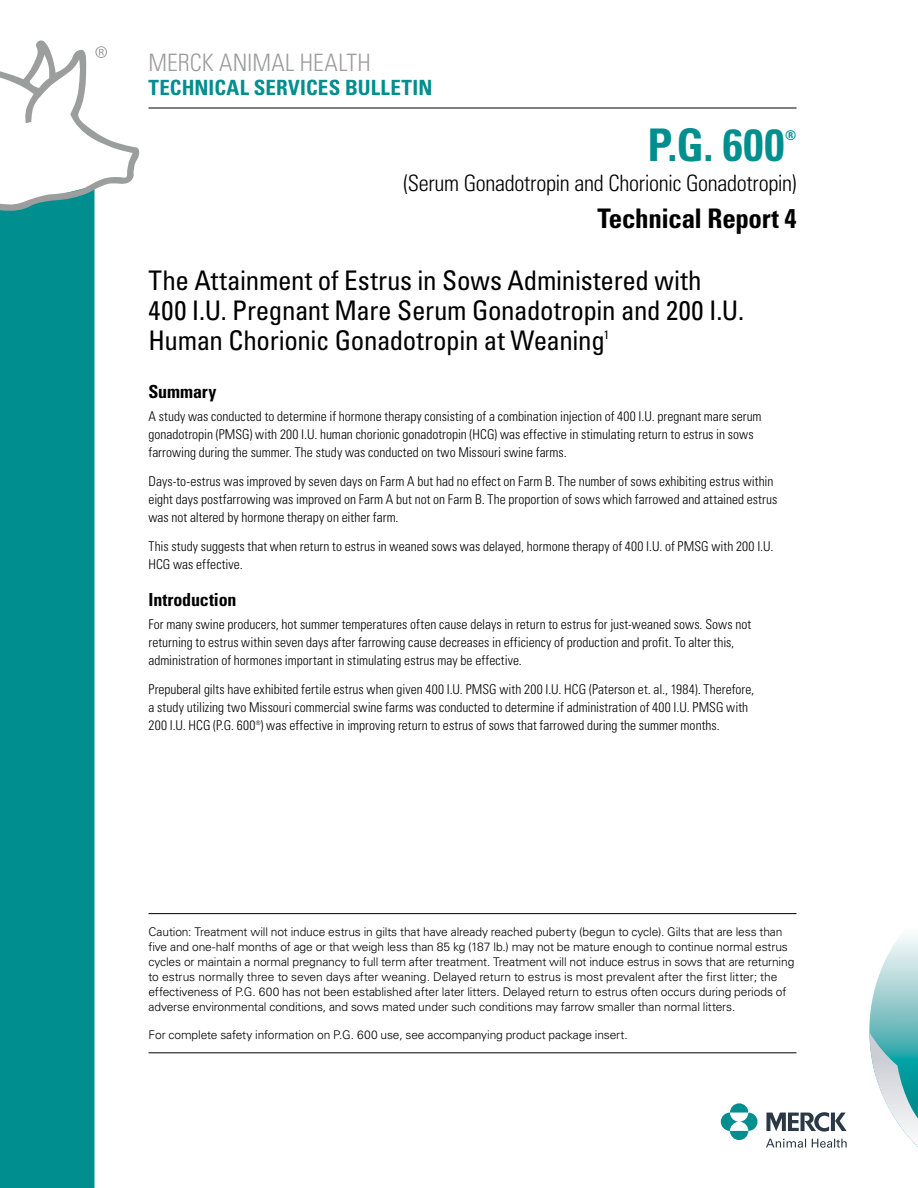
<style>
.page{position:relative;width:918px;height:1188px;background:#fff}
.page>*{position:absolute;margin:0;border:0;box-sizing:border-box;transform-origin:0 0}
.t1{font:700 condensed 45px "Univers LT Std";color:#008e8e}
.t2{font:condensed 27px/30px "Univers LT Std";letter-spacing:-.015em;color:#000}
.t3{font:700 condensed 27px "Univers LT Std";letter-spacing:-.015em;color:#000}
.t4{font:300 condensed 24px "Univers LT Std";color:#9c9d9d}
.t5{font:300 condensed 22.5px "Univers LT Std";letter-spacing:-.015em;color:#000}
.t6{font:700 condensed 21px "Univers LT Std";letter-spacing:.01em;color:#008e8e}
.t7{font:700 condensed 18px "Univers LT Std";letter-spacing:-.005em;color:#000}
.t8{font:300 condensed 13.5px/18px "Univers LT Std";letter-spacing:.005em;color:#000}
.t9{font:700 condensed 13.5px "Univers LT Std";color:#008e8e}
.t10{font:300 12px/15px "Univers LT Std";letter-spacing:-.01em;color:#000}
</style>
<div class="page">
<svg style="left:869px;top:935px;width:49px;height:212px"></svg>
<svg style="left:721px;top:1103px;width:37px;height:37px"></svg>
<svg style="left:766px;top:1112px;width:81px;height:36px"></svg>
<div style="left:0;top:211px;width:94px;height:977px;background:#008e8e"></div>
<hr style="left:148px;top:108px;width:648px;height:1px;background:#000">
<svg style="left:0;top:40px;width:139px;height:171px"></svg>
<hr style="left:148px;top:913px;width:648px;height:1px;background:#000">
<hr style="left:148px;top:1053px;width:648px;height:1px;background:#000">
<h3 class="t4" style="left:148px;top:49px;width:224px">MERCK ANIMAL HEALTH</h3>
<h3 class="t6" style="left:148px;top:75px;width:285px">TECHNICAL SERVICES BULLETIN</h3>
<h1 class="t1" style="left:647px;top:117px;width:139px">P.G. 600</h1>
<p class="t9" style="left:785px;top:127px;width:13px">®</p>
<h3 class="t5" style="left:403px;top:170px;width:395px">(Serum Gonadotropin and Chorionic Gonadotropin)</h3>
<h2 class="t3" style="left:597px;top:202px;width:201px">Technical Report 4</h2>
<h2 class="t2" style="left:148px;top:265px;width:597px">The Attainment of Estrus in Sows Administered with<br>400 I.U. Pregnant Mare Serum Gonadotropin and 200 I.U.<br>Human Chorionic Gonadotropin at Weaning<sup>1</sup></h2>
<h3 class="t7" style="left:148px;top:380px;width:69px">Summary</h3>
<p class="t8" style="left:148px;top:407px;width:615px">A study was conducted to determine if hormone therapy consisting of a combination injection of 400 I.U. pregnant mare serum gonadotropin (PMSG) with 200 I.U. human chorionic gonadotropin (HCG) was effective in stimulating return to estrus in sows farrowing during the summer. The study was conducted on two Missouri swine farms.</p>
<p class="t8" style="left:148px;top:472px;width:630px">Days-to-estrus was improved by seven days on Farm A but had no effect on Farm B. The number of sows exhibiting estrus within eight days postfarrowing was improved on Farm A but not on Farm B. The proportion of sows which farrowed and attained estrus was not altered by hormone therapy on either farm.</p>
<p class="t8" style="left:148px;top:537px;width:626px">This study suggests that when return to estrus in weaned sows was delayed, hormone therapy of 400 I.U. of PMSG with 200 I.U.<br>HCG was effective.</p>
<h3 class="t7" style="left:148px;top:588px;width:89px">Introduction</h3>
<p class="t8" style="left:148px;top:615px;width:604px">For many swine producers, hot summer temperatures often cause delays in return to estrus for just-weaned sows. Sows not returning to estrus within seven days after farrowing cause decreases in efficiency of production and profit. To alter this, administration of hormones important in stimulating estrus may be effective.</p>
<p class="t8" style="left:148px;top:680px;width:607px">Prepuberal gilts have exhibited fertile estrus when given 400 I.U. PMSG with 200 I.U. HCG (Paterson et. al., 1984). Therefore, a study utilizing two Missouri commercial swine farms was conducted to determine if administration of 400 I.U. PMSG with<br>200 I.U. HCG (P.G. 600<sup>®</sup>) was effective in improving return to estrus of sows that farrowed during the summer months.</p>
<p class="t10" style="left:148px;top:924px;width:647px">Caution: Treatment will not induce estrus in gilts that have already reached puberty (begun to cycle). Gilts that are less than five and one-half months of age or that weigh less than 85 kg (187 lb.) may not be mature enough to continue normal estrus cycles or maintain a normal pregnancy to full term after treatment. Treatment will not induce estrus in sows that are returning to estrus normally three to seven days after weaning. Delayed return to estrus is most prevalent after the first litter; the effectiveness of P.G. 600 has not been established after later litters. Delayed return to estrus often occurs during periods of adverse environmental conditions, and sows mated under such conditions may farrow smaller than normal litters.</p>
<p class="t10" style="left:148px;top:1028px;width:481px">For complete safety information on P.G. 600 use, see accompanying product package insert.</p>
</div>
